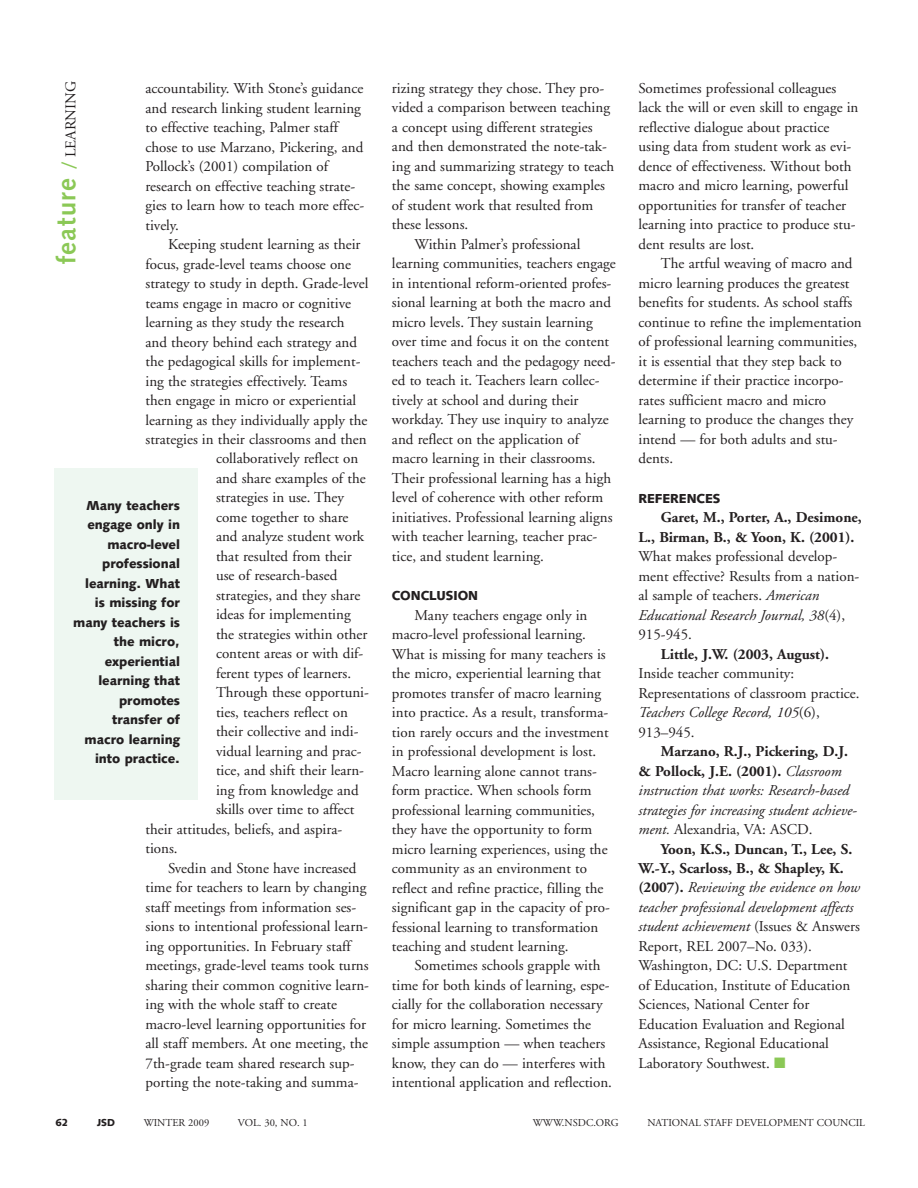
<style>
.page{position:relative;width:918px;height:1188px;background:#fff}
.page>*{position:absolute;margin:0;border:0;box-sizing:border-box;transform-origin:0 0}
.t1{font:15px/19.5px "Adobe Garamond";color:#231f20}
.t2{font:italic 15px/19.5px "Adobe Garamond";color:#231f20}
.t3{font:700 15px/19.5px "Adobe Garamond";color:#231f20}
.t4{font:700 13.5px/19.5px "Syntax T";color:#231f20;text-align:right}
.t5{font:10.5px "Adobe Garamond";color:#231f20}
.t6{font:700 10.5px "Syntax T";color:#231f20}
.s1{font-family:"Syntax D";font-weight:500;font-size:27px;color:#8bc856}
.s2{font-family:"Syntax D";font-weight:500;font-size:18px;color:#8bc856}
.s3{font-style:italic}
.s4{font-weight:700;font-style:normal}
.s5{font-style:normal}
.s6{font-weight:700}
.s7{color:#8bc856}
</style>
<div class="page">
<div style="left:54px;top:468px;width:144px;height:332px;background:#eef7f1"></div>
<p class="t1" style="left:62px;top:264px;width:185px;rotate:-90deg"><span class="s1">feature</span> <span class="s2">/</span> LEARNING</p>
<p class="t1" style="left:146px;top:80px;width:220px">accountability. With Stone’s guidance and research linking student learning to effective teaching, Palmer staff chose to use Marzano, Pickering, and Pollock’s (2001) compilation of research on effective teaching strate&shy;gies to learn how to teach more effec&shy;tively.</p>
<p class="t1" style="left:168px;top:236px;width:194px">Keeping student learning as their</p>
<p class="t1" style="left:146px;top:255px;width:207px">focus, grade-level teams choose one</p>
<p class="t1" style="left:146px;top:275px;width:225px">strategy to study in depth. Grade-level</p>
<p class="t1" style="left:146px;top:294px;width:207px">teams engage in macro or cognitive</p>
<p class="t1" style="left:146px;top:314px;width:201px">learning as they study the research</p>
<p class="t1" style="left:146px;top:333px;width:213px">and theory behind each strategy and</p>
<p class="t1" style="left:146px;top:353px;width:217px">the pedagogical skills for implement-</p>
<p class="t1" style="left:146px;top:372px;width:203px">ing the strategies effectively. Teams</p>
<p class="t1" style="left:146px;top:392px;width:212px">then engage in micro or experiential</p>
<p class="t1" style="left:146px;top:411px;width:224px">learning as they individually apply the</p>
<p class="t1" style="left:146px;top:431px;width:223px">strategies in their classrooms and then</p>
<p class="t1" style="left:216px;top:450px;width:144px">collaboratively reflect on</p>
<p class="t1" style="left:216px;top:470px;width:151px">and share examples of the</p>
<p class="t1" style="left:216px;top:489px;width:130px">strategies in use. They</p>
<p class="t1" style="left:216px;top:509px;width:134px">come together to share</p>
<p class="t1" style="left:216px;top:528px;width:150px">and analyze student work</p>
<p class="t1" style="left:216px;top:548px;width:137px">that resulted from their</p>
<p class="t1" style="left:216px;top:567px;width:123px">use of research-based</p>
<p class="t1" style="left:216px;top:587px;width:146px">strategies, and they share</p>
<p class="t1" style="left:216px;top:606px;width:136px">ideas for implementing</p>
<p class="t1" style="left:216px;top:626px;width:153px">the strategies within other</p>
<p class="t1" style="left:216px;top:645px;width:149px">content areas or with dif-</p>
<p class="t1" style="left:216px;top:665px;width:137px">ferent types of learners.</p>
<p class="t1" style="left:216px;top:684px;width:154px">Through these opportuni-</p>
<p class="t1" style="left:216px;top:704px;width:133px">ties, teachers reflect on</p>
<p class="t1" style="left:216px;top:723px;width:144px">their collective and indi-</p>
<p class="t1" style="left:216px;top:743px;width:147px">vidual learning and prac-</p>
<p class="t1" style="left:216px;top:762px;width:150px">tice, and shift their learn-</p>
<p class="t1" style="left:216px;top:782px;width:144px">ing from knowledge and</p>
<p class="t1" style="left:216px;top:801px;width:140px">skills over time to affect</p>
<p class="t1" style="left:146px;top:821px;width:198px">their attitudes, beliefs, and aspira-</p>
<p class="t1" style="left:146px;top:840px;width:34px">tions.</p>
<p class="t1" style="left:168px;top:860px;width:190px">Svedin and Stone have increased</p>
<p class="t1" style="left:146px;top:879px;width:222px">time for teachers to learn by changing</p>
<p class="t1" style="left:146px;top:899px;width:212px">staff meetings from information ses-</p>
<p class="t1" style="left:146px;top:918px;width:224px">sions to intentional professional learn-</p>
<p class="t1" style="left:146px;top:938px;width:207px">ing opportunities. In February staff</p>
<p class="t1" style="left:146px;top:957px;width:225px">meetings, grade-level teams took turns</p>
<p class="t1" style="left:146px;top:977px;width:225px">sharing their common cognitive learn-</p>
<p class="t1" style="left:146px;top:996px;width:193px">ing with the whole staff to create</p>
<p class="t1" style="left:146px;top:1016px;width:222px">macro-level learning opportunities for</p>
<p class="t1" style="left:146px;top:1035px;width:224px">all staff members. At one meeting, the</p>
<p class="t1" style="left:146px;top:1055px;width:211px">7th-grade team shared research sup-</p>
<p class="t1" style="left:146px;top:1074px;width:215px">porting the note-taking and summa-</p>
<p class="t4" style="left:73px;top:495px;width:108px">Many teachers engage only in macro-level professional learning. What is missing for many teachers is the micro, experiential learning that promotes transfer of macro learning into practice.</p>
<p class="t1" style="left:392px;top:80px;width:214px">rizing strategy they chose. They pro-</p>
<p class="t1" style="left:392px;top:99px;width:220px">vided a comparison between teaching</p>
<p class="t1" style="left:392px;top:119px;width:202px">a concept using different strategies</p>
<p class="t1" style="left:392px;top:138px;width:216px">and then demonstrated the note-tak-</p>
<p class="t1" style="left:392px;top:158px;width:224px">ing and summarizing strategy to teach</p>
<p class="t1" style="left:392px;top:177px;width:214px">the same concept, showing examples</p>
<p class="t1" style="left:392px;top:197px;width:203px">of student work that resulted from</p>
<p class="t1" style="left:392px;top:216px;width:78px">these lessons.</p>
<p class="t1" style="left:414px;top:236px;width:167px">Within Palmer’s professional</p>
<p class="t1" style="left:392px;top:255px;width:225px">learning communities, teachers engage</p>
<p class="t1" style="left:392px;top:275px;width:221px">in intentional reform-oriented profes-</p>
<p class="t1" style="left:392px;top:294px;width:221px">sional learning at both the macro and</p>
<p class="t1" style="left:392px;top:314px;width:202px">micro levels. They sustain learning</p>
<p class="t1" style="left:392px;top:333px;width:219px">over time and focus it on the content</p>
<p class="t1" style="left:392px;top:353px;width:225px">teachers teach and the pedagogy need-</p>
<p class="t1" style="left:392px;top:372px;width:209px">ed to teach it. Teachers learn collec-</p>
<p class="t1" style="left:392px;top:392px;width:188px">tively at school and during their</p>
<p class="t1" style="left:392px;top:411px;width:218px">workday. They use inquiry to analyze</p>
<p class="t1" style="left:392px;top:431px;width:189px">and reflect on the application of</p>
<p class="t1" style="left:392px;top:450px;width:205px">macro learning in their classrooms.</p>
<p class="t1" style="left:392px;top:470px;width:221px">Their professional learning has a high</p>
<p class="t1" style="left:392px;top:489px;width:213px">level of coherence with other reform</p>
<p class="t1" style="left:392px;top:509px;width:222px">initiatives. Professional learning aligns</p>
<p class="t1" style="left:392px;top:528px;width:207px">with teacher learning, teacher prac-</p>
<p class="t1" style="left:392px;top:548px;width:153px">tice, and student learning.</p>
<p class="t4" style="left:392px;top:586px;width:88px">CONCLUSION</p>
<p class="t1" style="left:392px;top:606px;width:219px;text-indent:22px">Many teachers engage only in macro-level professional learning.<br>What is missing for many teachers is the micro, experiential learning that promotes transfer of macro learning into practice. As a result, transforma&shy;tion rarely occurs and the investment in professional development is lost.<br>Macro learning alone cannot trans&shy;form practice. When schools form professional learning communities, they have the opportunity to form micro learning experiences, using the community as an environment to reflect and refine practice, filling the significant gap in the capacity of pro&shy;fessional learning to transformation teaching and student learning.</p>
<p class="t1" style="left:392px;top:957px;width:222px;text-indent:22px">Sometimes schools grapple with time for both kinds of learning, espe&shy;cially for the collaboration necessary for micro learning. Sometimes the simple assumption — when teachers know, they can do — interferes with intentional application and reflection.</p>
<p class="t1" style="left:638px;top:80px;width:221px">Sometimes professional colleagues lack the will or even skill to engage in reflective dialogue about practice using data from student work as evi&shy;dence of effectiveness. Without both macro and micro learning, powerful opportunities for transfer of teacher learning into practice to produce stu&shy;dent results are lost.</p>
<p class="t1" style="left:638px;top:255px;width:225px;text-indent:22px">The artful weaving of macro and micro learning produces the greatest benefits for students. As school staffs continue to refine the implementation of professional learning communities, it is essential that they step back to determine if their practice incorpo&shy;rates sufficient macro and micro learning to produce the changes they intend — for both adults and stu&shy;dents.</p>
<p class="t4" style="left:638px;top:488px;width:83px">REFERENCES</p>
<p class="t3" style="left:638px;top:509px;width:225px;text-indent:22px">Garet, M., Porter, A., Desimone,<br>L., Birman, B., &amp; Yoon, K. (2001).</p>
<p class="t1" style="left:638px;top:548px;width:222px">What makes professional develop&shy;ment effective? Results from a nation&shy;al sample of teachers. <span class="s3">American<br>Educational Research Journal, 38</span>(4),<br>915-945.</p>
<p class="t3" style="left:661px;top:645px;width:170px">Little, J.W. (2003, August).</p>
<p class="t1" style="left:638px;top:665px;width:223px">Inside teacher community:<br>Representations of classroom practice.<br><span class="s3">Teachers College Record, 105</span>(6),<br>913–945.</p>
<p class="t2" style="left:638px;top:743px;width:220px;text-indent:22px"><span class="s4">Marzano, R.J., Pickering, D.J. &amp; Pollock, J.E. (2001).</span> Classroom instruction that works: Research-based strategies for increasing student achieve&shy;ment. <span class="s5">Alexandria, VA: ASCD.</span></p>
<p class="t1" style="left:638px;top:840px;width:223px;text-indent:22px"><span class="s6">Yoon, K.S., Duncan, T., Lee, S.<br>W.-Y., Scarloss, B., &amp; Shapley, K. (2007).</span> <span class="s3">Reviewing the evidence on how teacher professional development affects student achievement</span> (Issues &amp; Answers Report, REL 2007–No. 033).<br>Washington, DC: U.S. Department of Education, Institute of Education Sciences, National Center for Education Evaluation and Regional Assistance, Regional Educational Laboratory Southwest. <span class="s7">■</span></p>
<p class="t6" style="left:56px;top:1116px;width:14px">62</p>
<p class="t6" style="left:97px;top:1116px;width:19px">JSD</p>
<p class="t5" style="left:144px;top:1119px;width:67px">WINTER 2009</p>
<p class="t5" style="left:238px;top:1119px;width:71px">VOL. 30, NO. 1</p>
<p class="t5" style="left:533px;top:1119px;width:87px">WWW.NSDC.ORG</p>
<p class="t5" style="left:647px;top:1119px;width:219px">NATIONAL STAFF DEVELOPMENT COUNCIL</p>
</div>
